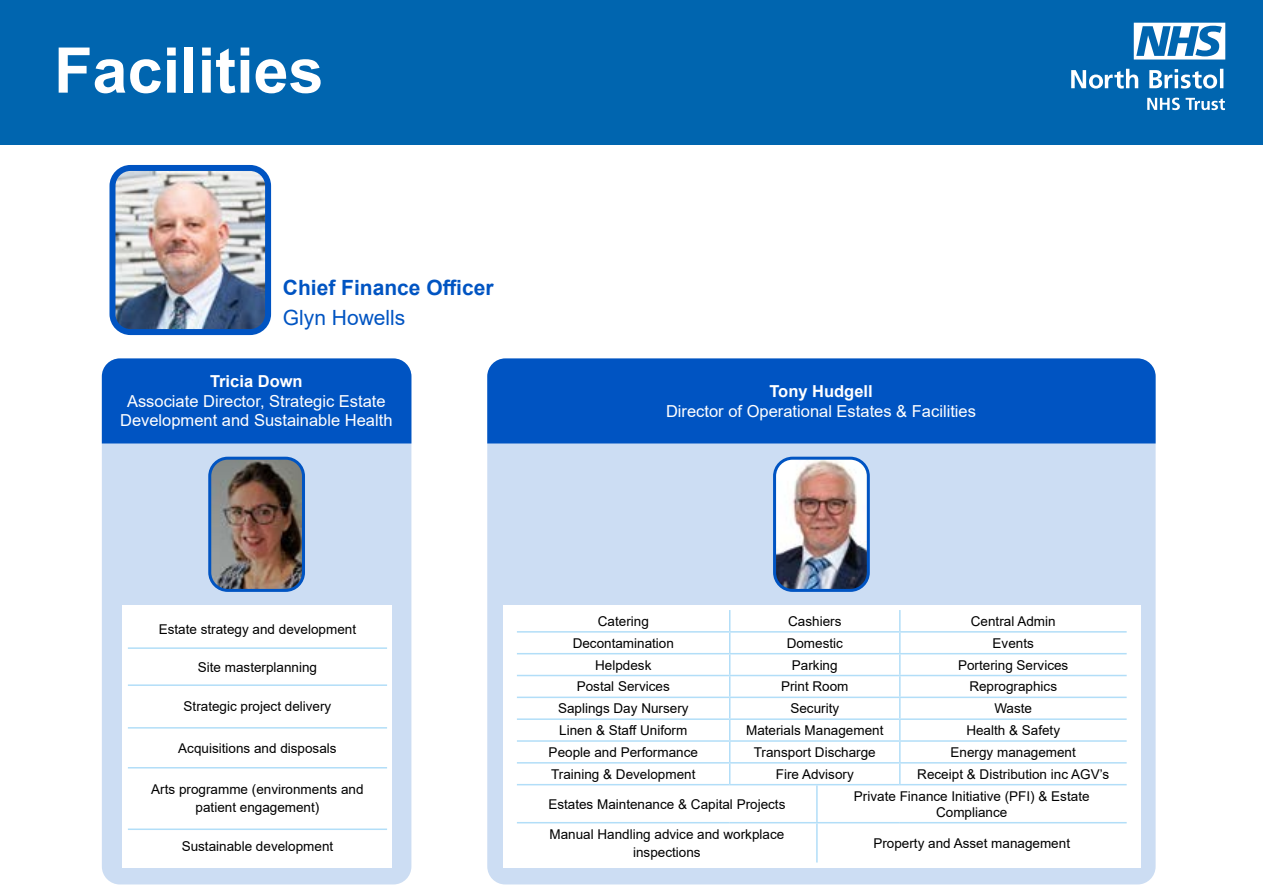
<style>
.page{position:relative;width:1263px;height:893px;background:#fff}
.page>*{position:absolute;margin:0;border:0;box-sizing:border-box;transform-origin:0 0}
.t1{font:700 63px "Arial";color:#fff}
.t2{font:700 21px "Arial";color:#0054c2}
.t3{font:21px "Arial";color:#0054c2}
.t4{font:16.5px/19.5px "Arial";color:#fff;text-align:center}
.t5{font:700 16.5px "Arial";color:#fff}
.t6{font:13.5px/18px "Arial";color:#000;text-align:center}
</style>
<div class="page">
<div style="left:102px;top:358px;width:309px;height:526px;background:#ccddf3;border-radius:18px"></div>
<div style="left:123px;top:605px;width:269px;height:262px;background:#fff"></div>
<hr style="left:128px;top:647px;width:259px;height:2px;background:#b2def8">
<hr style="left:128px;top:684px;width:259px;height:2px;background:#b2def8">
<hr style="left:128px;top:727px;width:259px;height:2px;background:#b2def8">
<hr style="left:128px;top:767px;width:259px;height:1px;background:#b2def8">
<hr style="left:128px;top:828px;width:259px;height:2px;background:#b2def8">
<div style="left:0;top:0;width:1263px;height:145px;background:#0065af"></div>
<img style="left:212px;top:458px;width:89px;height:130px">
<div style="left:208px;top:457px;width:97px;height:135px;border:3px solid #0054c2;border-radius:18px"></div>
<div style="left:102px;top:358px;width:309px;height:85px;background:#0054c2"></div>
<div style="left:487px;top:358px;width:668px;height:526px;background:#ccddf3;border-radius:18px"></div>
<div style="left:503px;top:605px;width:638px;height:262px;background:#fff"></div>
<hr style="left:517px;top:631px;width:213px;height:2px;background:#b2def8">
<hr style="left:730px;top:631px;width:87px;height:2px;background:#b2def8">
<hr style="left:817px;top:631px;width:83px;height:2px;background:#b2def8">
<hr style="left:900px;top:631px;width:227px;height:2px;background:#b2def8">
<hr style="left:517px;top:653px;width:213px;height:1px;background:#b2def8">
<hr style="left:730px;top:653px;width:87px;height:1px;background:#b2def8">
<hr style="left:817px;top:653px;width:83px;height:1px;background:#b2def8">
<hr style="left:900px;top:653px;width:227px;height:1px;background:#b2def8">
<hr style="left:517px;top:675px;width:213px;height:1px;background:#b2def8">
<hr style="left:730px;top:675px;width:87px;height:1px;background:#b2def8">
<hr style="left:817px;top:675px;width:83px;height:1px;background:#b2def8">
<hr style="left:900px;top:675px;width:227px;height:1px;background:#b2def8">
<hr style="left:517px;top:697px;width:213px;height:1px;background:#b2def8">
<hr style="left:730px;top:697px;width:87px;height:1px;background:#b2def8">
<hr style="left:817px;top:697px;width:83px;height:1px;background:#b2def8">
<hr style="left:900px;top:697px;width:227px;height:1px;background:#b2def8">
<hr style="left:517px;top:718px;width:213px;height:2px;background:#b2def8">
<hr style="left:730px;top:718px;width:87px;height:2px;background:#b2def8">
<hr style="left:817px;top:718px;width:83px;height:2px;background:#b2def8">
<hr style="left:900px;top:718px;width:227px;height:2px;background:#b2def8">
<hr style="left:517px;top:740px;width:213px;height:2px;background:#b2def8">
<hr style="left:730px;top:740px;width:87px;height:2px;background:#b2def8">
<hr style="left:817px;top:740px;width:83px;height:2px;background:#b2def8">
<hr style="left:900px;top:740px;width:227px;height:2px;background:#b2def8">
<hr style="left:517px;top:762px;width:213px;height:2px;background:#b2def8">
<hr style="left:730px;top:762px;width:87px;height:2px;background:#b2def8">
<svg style="left:729px;top:610px;width:1px;height:174px"></svg>
<hr style="left:817px;top:762px;width:83px;height:2px;background:#b2def8">
<hr style="left:900px;top:762px;width:227px;height:2px;background:#b2def8">
<svg style="left:899px;top:610px;width:1px;height:174px"></svg>
<hr style="left:517px;top:784px;width:213px;height:1px;background:#b2def8">
<hr style="left:730px;top:784px;width:87px;height:1px;background:#b2def8">
<hr style="left:817px;top:784px;width:83px;height:1px;background:#b2def8">
<hr style="left:816px;top:785px;width:2px;height:37px;background:#b2def8">
<hr style="left:900px;top:784px;width:227px;height:1px;background:#b2def8">
<hr style="left:517px;top:822px;width:213px;height:1px;background:#b2def8">
<hr style="left:730px;top:822px;width:87px;height:1px;background:#b2def8">
<hr style="left:817px;top:822px;width:83px;height:1px;background:#b2def8">
<hr style="left:816px;top:823px;width:2px;height:39px;background:#b2def8">
<hr style="left:900px;top:822px;width:227px;height:1px;background:#b2def8">
<img style="left:777px;top:458px;width:89px;height:130px">
<div style="left:773px;top:457px;width:97px;height:135px;border:3px solid #0054c2;border-radius:18px"></div>
<div style="left:487px;top:358px;width:668px;height:85px;background:#0054c2"></div>
<img style="left:116px;top:172px;width:148px;height:156px">
<div style="left:109px;top:165px;width:162px;height:170px;border:6px solid #0054c2;border-radius:18px"></div>
<svg style="left:1147px;top:98px;width:78px;height:12px"></svg>
<svg style="left:1071px;top:69px;width:152px;height:20px"></svg>
<svg style="left:1134px;top:23px;width:91px;height:37px"></svg>
<h1 class="t1" style="left:54px;top:26px;width:271px">Facilities</h1>
<h2 class="t2" style="left:283px;top:273px;width:212px">Chief Finance Officer</h2>
<h2 class="t3" style="left:283px;top:303px;width:124px">Glyn Howells</h2>
<p class="t5" style="left:210px;top:370px;width:94px">Tricia Down</p>
<p class="t4" style="left:120px;top:391px;width:274px">Associate Director, Strategic Estate<br>Development and Sustainable Health</p>
<p class="t5" style="left:769px;top:380px;width:105px">Tony Hudgell</p>
<p class="t4" style="left:666px;top:401px;width:311px">Director of Operational Estates &amp; Facilities</p>
<p class="t6" style="left:159px;top:620px;width:199px">Estate strategy and development</p>
<p class="t6" style="left:198px;top:658px;width:121px">Site masterplanning</p>
<p class="t6" style="left:184px;top:698px;width:149px">Strategic project delivery</p>
<p class="t6" style="left:178px;top:739px;width:160px">Acquisitions and disposals</p>
<p class="t6" style="left:151px;top:781px;width:214px">Arts programme (environments and patient engagement)</p>
<p class="t6" style="left:182px;top:837px;width:153px">Sustainable development</p>
<p class="t6" style="left:598px;top:612px;width:53px">Catering</p>
<p class="t6" style="left:788px;top:612px;width:55px">Cashiers</p>
<p class="t6" style="left:971px;top:612px;width:86px">Central Admin</p>
<p class="t6" style="left:573px;top:634px;width:103px">Decontamination</p>
<p class="t6" style="left:787px;top:634px;width:58px">Domestic</p>
<p class="t6" style="left:992px;top:634px;width:43px">Events</p>
<p class="t6" style="left:595px;top:656px;width:58px">Helpdesk</p>
<p class="t6" style="left:792px;top:656px;width:47px">Parking</p>
<p class="t6" style="left:958px;top:656px;width:112px">Portering Services</p>
<p class="t6" style="left:577px;top:677px;width:95px">Postal Services</p>
<p class="t6" style="left:781px;top:677px;width:69px">Print Room</p>
<p class="t6" style="left:969px;top:677px;width:89px">Reprographics</p>
<p class="t6" style="left:558px;top:699px;width:132px">Saplings Day Nursery</p>
<p class="t6" style="left:790px;top:699px;width:50px">Security</p>
<p class="t6" style="left:994px;top:699px;width:39px">Waste</p>
<p class="t6" style="left:559px;top:721px;width:130px">Linen &amp; Staff Uniform</p>
<p class="t6" style="left:746px;top:721px;width:139px">Materials Management</p>
<p class="t6" style="left:966px;top:721px;width:95px">Health &amp; Safety</p>
<p class="t6" style="left:549px;top:743px;width:151px">People and Performance</p>
<p class="t6" style="left:754px;top:743px;width:123px">Transport Discharge</p>
<p class="t6" style="left:950px;top:743px;width:127px">Energy management</p>
<p class="t6" style="left:551px;top:765px;width:146px">Training &amp; Development</p>
<p class="t6" style="left:776px;top:765px;width:80px">Fire Advisory</p>
<p class="t6" style="left:917px;top:765px;width:193px">Receipt &amp; Distribution inc AGV’s</p>
<p class="t6" style="left:548px;top:795px;width:239px">Estates Maintenance &amp; Capital Projects</p>
<p class="t6" style="left:854px;top:788px;width:237px;line-height:16.2px">Private Finance Initiative (PFI) &amp; Estate<br>Compliance</p>
<p class="t6" style="left:549px;top:825px;width:236px">Manual Handling advice and workplace inspections</p>
<p class="t6" style="left:873px;top:834px;width:198px">Property and Asset management</p>
</div>
